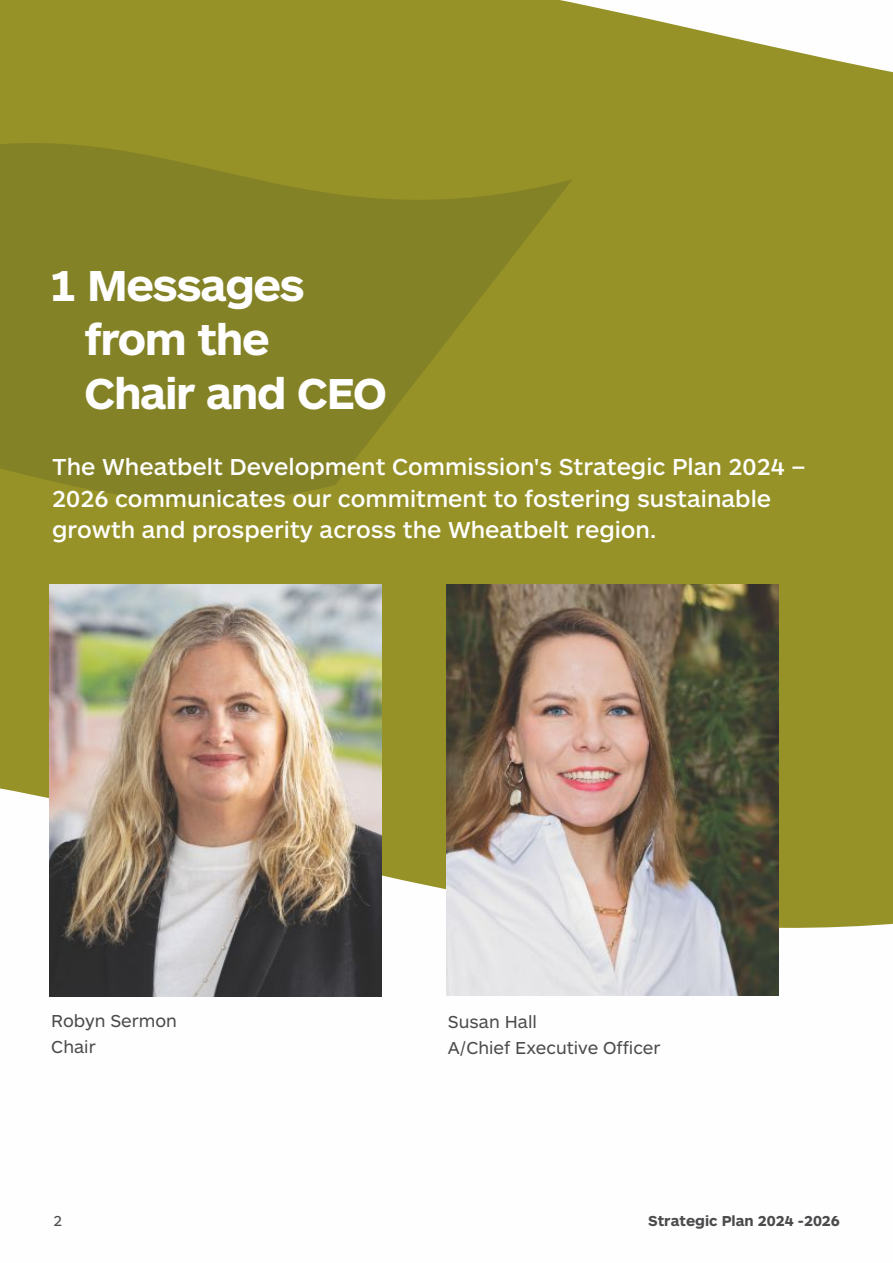
<style>
.page{position:relative;width:893px;height:1263px;background:#fff}
.page>*{position:absolute;margin:0;border:0;box-sizing:border-box;transform-origin:0 0}
.t1{font:700 45px/54px "ARS Maquette Pro";letter-spacing:-.035em;color:#fefefe}
.t2{font:500 24px/31.7px "ARS Maquette Pro";color:#fefefe}
.t3{font:18px/26px "ARS Maquette Pro";color:#4b4b4d}
.t4{font:700 15px "ARS Maquette Pro";color:#4b4b4d}
.t5{font:15px "ARS Maquette Pro";color:#4b4b4d}
</style>
<div class="page">
<div style="left:0;top:0;width:893px;height:928px;background:#969227"></div>
<img style="left:446px;top:584px;width:333px;height:411px">
<svg style="left:0;top:125px;width:573px;height:397px;background:#8a8726"></svg>
<img style="left:49px;top:585px;width:333px;height:412px">
<h1 class="t1" style="left:85px;top:260px;width:304px;text-indent:-35px">1 Messages from the<br>Chair and CEO</h1>
<p class="t2" style="left:52px;top:452px;width:755px">The Wheatbelt Development Commission's Strategic Plan 2024 –<br>2026 communicates our commitment to fostering sustainable growth and prosperity across the Wheatbelt region.</p>
<p class="t3" style="left:51px;top:1009px;width:127px">Robyn Sermon<br>Chair</p>
<p class="t3" style="left:448px;top:1010px;width:214px">Susan Hall<br>A/Chief Executive Officer</p>
<p class="t5" style="left:53px;top:1214px;width:10px">2</p>
<p class="t4" style="left:648px;top:1214px;width:193px">Strategic Plan 2024 -2026</p>
</div>
